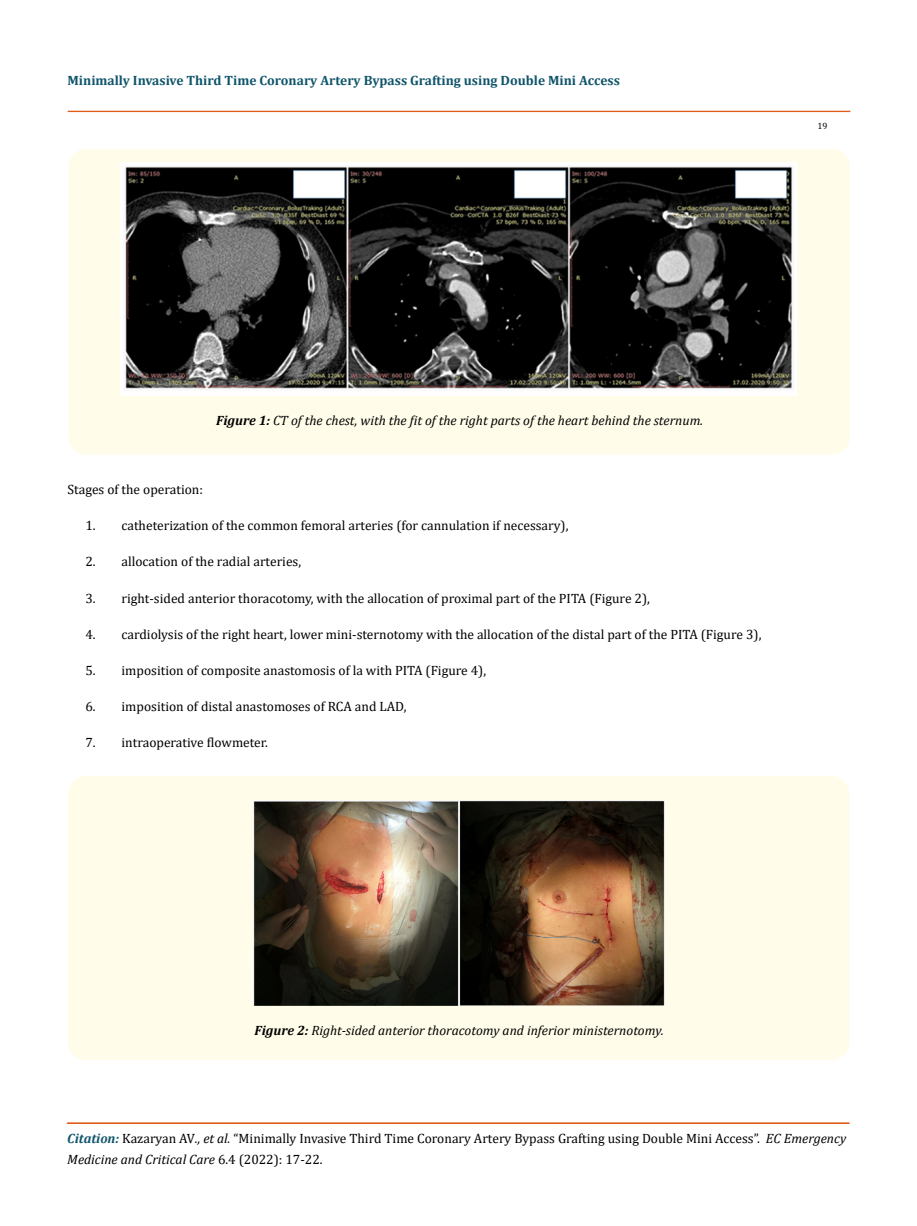
<style>
.page{position:relative;width:917px;height:1226px;background:#fff}
.page>*{position:absolute;margin:0;border:0;box-sizing:border-box;transform-origin:0 0}
.t1{font:13.5px/21px "Cambria";color:#000}
.t2{font:italic 13.5px "Cambria";color:#000}
.t3{font:700 13.5px "Cambria";color:#0e546a}
.t4{font:9px "Cambria";color:#000}
.s1{font-weight:700}
.s2{font-weight:700;font-style:italic;color:#0e546a}
.s3{font-style:italic}
</style>
<div class="page">
<hr style="left:67px;top:1123px;width:782px;height:1px;background:#e05d1a">
<div style="left:68px;top:111px;width:782px;height:1px;border:1px solid #e05d1a"></div>
<div style="left:68px;top:149px;width:781px;height:305px;background:#fffde9;border-radius:18px"></div>
<div style="left:68px;top:776px;width:781px;height:284px;background:#fffde9;border-radius:18px"></div>
<img style="left:254px;top:800px;width:410px;height:205px">
<img style="left:120px;top:162px;width:676px;height:233px">
<p class="t3" style="left:67px;top:71px;width:554px">Minimally Invasive Third Time Coronary Artery Bypass Grafting using Double Mini Access</p>
<p class="t4" style="left:817px;top:120px;width:11px">19</p>
<p class="t2" style="left:216px;top:410px;width:488px"><span class="s1">Figure 1:</span> CT of the chest, with the fit of the right parts of the heart behind the sternum.</p>
<p class="t1" style="left:67px;top:479px;width:137px">Stages of the operation:</p>
<p class="t1" style="left:85px;top:515px;width:484px">1. catheterization of the common femoral arteries (for cannulation if necessary),</p>
<p class="t1" style="left:85px;top:551px;width:217px">2. allocation of the radial arteries,</p>
<p class="t1" style="left:85px;top:587px;width:566px">3. right-sided anterior thoracotomy, with the allocation of proximal part of the PITA (Figure 2),</p>
<p class="t1" style="left:85px;top:623px;width:677px">4. cardiolysis of the right heart, lower mini-sternotomy with the allocation of the distal part of the PITA (Figure 3),</p>
<p class="t1" style="left:85px;top:659px;width:402px">5. imposition of composite anastomosis of la with PITA (Figure 4),</p>
<p class="t1" style="left:85px;top:695px;width:322px">6. imposition of distal anastomoses of RCA and LAD,</p>
<p class="t1" style="left:85px;top:731px;width:184px">7. intraoperative flowmeter.</p>
<p class="t2" style="left:254px;top:1021px;width:410px"><span class="s1">Figure 2:</span> Right-sided anterior thoracotomy and inferior ministernotomy.</p>
<p class="t1" style="left:67px;top:1127px;width:780px"><span class="s2">Citation:</span> Kazaryan AV<span class="s3">., et al.</span> “Minimally Invasive Third Time Coronary Artery Bypass Grafting using Double Mini Access”. <span class="s3">EC Emergency<br>Medicine and Critical Care</span> 6.4 (2022): 17-22.</p>
</div>
